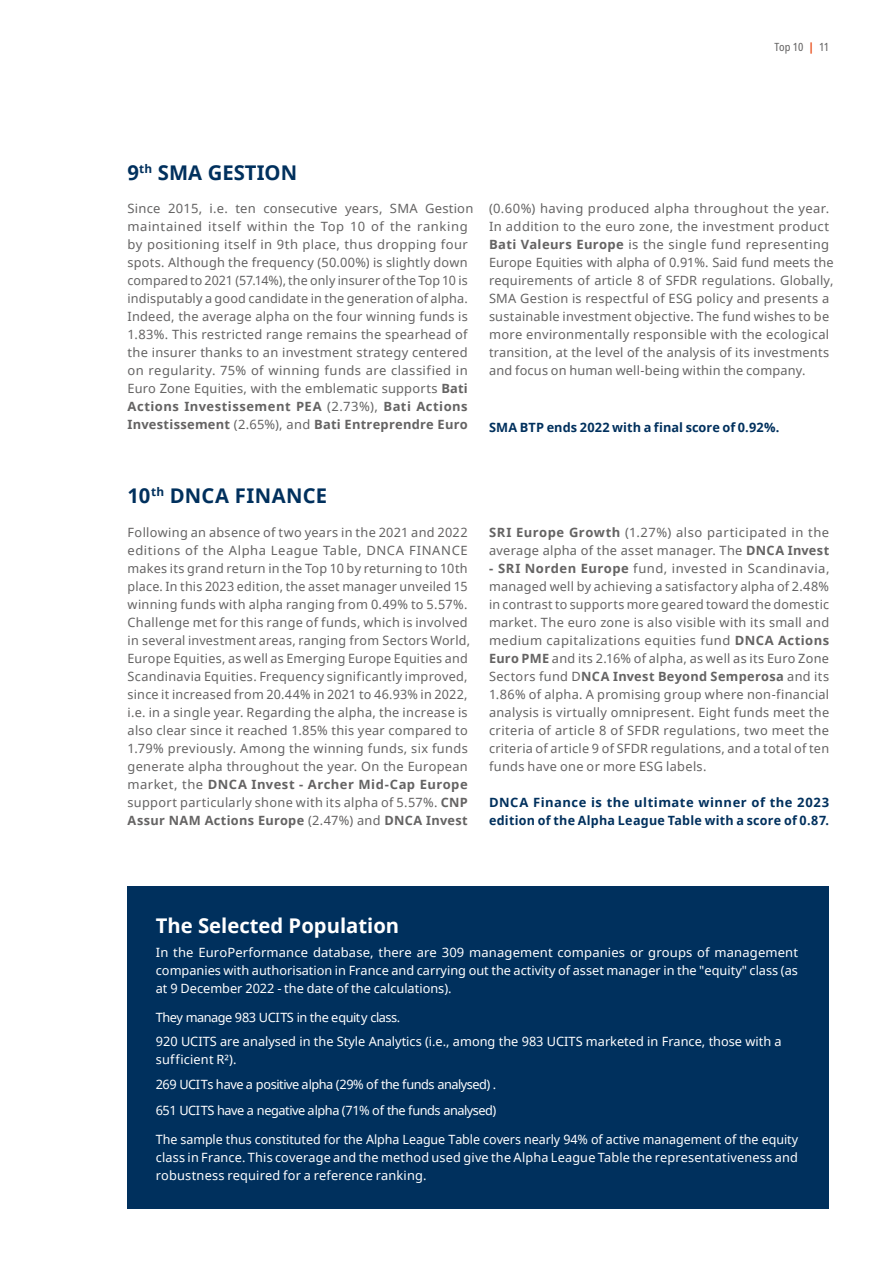
<style>
.page{position:relative;width:893px;height:1263px;background:#fff}
.page>*{position:absolute;margin:0;border:0;box-sizing:border-box;transform-origin:0 0}
.t1{font:700 20.25px "Noto Sans";letter-spacing:.005em;color:#00305d}
.t2{font:700 20.25px "Noto Sans";color:#fff}
.t3{font:12.75px/18px "Noto Sans";letter-spacing:.02em;color:#646363}
.t4{font:12.75px/18px "Noto Sans";color:#fff;text-align:justify}
.t5{font:12.75px/24.6px "Noto Sans";letter-spacing:-.04em;color:#fff}
.t6{font:700 12.75px/18px "Noto Sans";letter-spacing:.025em;color:#00305d}
.t7{font:700 12.75px "Noto Sans";letter-spacing:.005em;color:#00305d}
.t8{font:condensed 11.25px "Noto Sans";letter-spacing:-.02em;color:#646363}
.s1{font-weight:700;font-stretch:normal;color:#e84610}
.s2{font-weight:700}
</style>
<div class="page">
<div style="left:128px;top:887px;width:701px;height:322px;background:#00305d"></div>
<p class="t8" style="left:775px;top:39px;width:56px">Top 10 <span class="s1">|</span> 11</p>
<h1 class="t1" style="left:128px;top:158px;width:171px">9<sup>th</sup> SMA GESTION</h1>
<p class="t3" style="left:128px;top:199px;width:347px">Since 2015, i.e. ten consecutive years, SMA Gestion maintained itself within the Top 10 of the ranking by positioning itself in 9th place, thus dropping four spots. Although the frequency (50.00%) is slightly down compared to 2021 (57.14%), the only insurer of the Top 10 is indisputably a good candidate in the generation of alpha.<br>Indeed, the average alpha on the four winning funds is 1.83%. This restricted range remains the spearhead of the insurer thanks to an investment strategy centered on regularity. 75% of winning funds are classified in Euro Zone Equities, with the emblematic supports <span class="s2">Bati Actions Investissement PEA</span> (2.73%), <span class="s2">Bati Actions Investissement</span> (2.65%), and <span class="s2">Bati Entreprendre Euro</span></p>
<p class="t3" style="left:489px;top:199px;width:346px">(0.60%) having produced alpha throughout the year.<br>In addition to the euro zone, the investment product <span class="s2">Bati Valeurs Europe</span> is the single fund representing Europe Equities with alpha of 0.91%. Said fund meets the requirements of article 8 of SFDR regulations. Globally, SMA Gestion is respectful of ESG policy and presents a sustainable investment objective. The fund wishes to be more environmentally responsible with the ecological transition, at the level of the analysis of its investments and focus on human well-being within the company.</p>
<p class="t7" style="left:489px;top:418px;width:292px">SMA BTP ends 2022 with a final score of 0.92%.</p>
<h1 class="t1" style="left:128px;top:481px;width:201px">10<sup>th</sup> DNCA FINANCE</h1>
<p class="t3" style="left:128px;top:523px;width:344px">Following an absence of two years in the 2021 and 2022 editions of the Alpha League Table, DNCA FINANCE makes its grand return in the Top 10 by returning to 10th place. In this 2023 edition, the asset manager unveiled 15 winning funds with alpha ranging from 0.49% to 5.57%.<br>Challenge met for this range of funds, which is involved in several investment areas, ranging from Sectors World, Europe Equities, as well as Emerging Europe Equities and Scandinavia Equities. Frequency significantly improved, since it increased from 20.44% in 2021 to 46.93% in 2022, i.e. in a single year. Regarding the alpha, the increase is also clear since it reached 1.85% this year compared to 1.79% previously. Among the winning funds, six funds generate alpha throughout the year. On the European market, the <span class="s2">DNCA Invest - Archer Mid-Cap Europe </span>support particularly shone with its alpha of 5.57%. <span class="s2">CNP Assur NAM Actions Europe</span> (2.47%) and <span class="s2">DNCA Invest</span></p>
<p class="t3" style="left:489px;top:523px;width:342px"><span class="s2">SRI Europe Growth</span> (1.27%) also participated in the average alpha of the asset manager. The <span class="s2">DNCA Invest</span></p>
<p class="t3" style="left:489px;top:559px;width:342px;text-align:justify"><span class="s2">- SRI Norden Europe</span> fund, invested in Scandinavia, managed well by achieving a satisfactory alpha of 2.48% in contrast to supports more geared toward the domestic market. The euro zone is also visible with its small and medium capitalizations equities fund <span class="s2">DNCA Actions Euro PME</span> and its 2.16% of alpha, as well as its Euro Zone Sectors fund D<span class="s2">NCA Invest Beyond Semperosa</span> and its 1.86% of alpha. A promising group where non-financial analysis is virtually omnipresent. Eight funds meet the criteria of article 8 of SFDR regulations, two meet the criteria of article 9 of SFDR regulations, and a total of ten funds have one or more ESG labels.</p>
<p class="t6" style="left:489px;top:793px;width:342px">DNCA Finance is the ultimate winner of the 2023 edition of the Alpha League Table with a score of 0.87.</p>
<h1 class="t2" style="left:156px;top:912px;width:245px">The Selected Population</h1>
<p class="t4" style="left:156px;top:943px;width:644px">In the EuroPerformance database, there are 309 management companies or groups of management companies with authorisation in France and carrying out the activity of asset manager in the "equity" class (as at 9 December 2022 - the date of the calculations).</p>
<p class="t4" style="left:156px;top:1005px;width:627px;line-height:23.9px">They manage 983 UCITS in the equity class.<br>920 UCITS are analysed in the Style Analytics (i.e., among the 983 UCITS marketed in France, those with a</p>
<p class="t5" style="left:156px;top:1047px;width:342px">sufficient R²).<br>269 UCITs have a positive alpha (29% of the funds analysed) .</p>
<p class="t5" style="left:156px;top:1098px;width:342px">651 UCITS have a negative alpha (71% of the funds analysed)</p>
<p class="t4" style="left:156px;top:1130px;width:644px">The sample thus constituted for the Alpha League Table covers nearly 94% of active management of the equity class in France. This coverage and the method used give the Alpha League Table the representativeness and robustness required for a reference ranking.</p>
</div>
